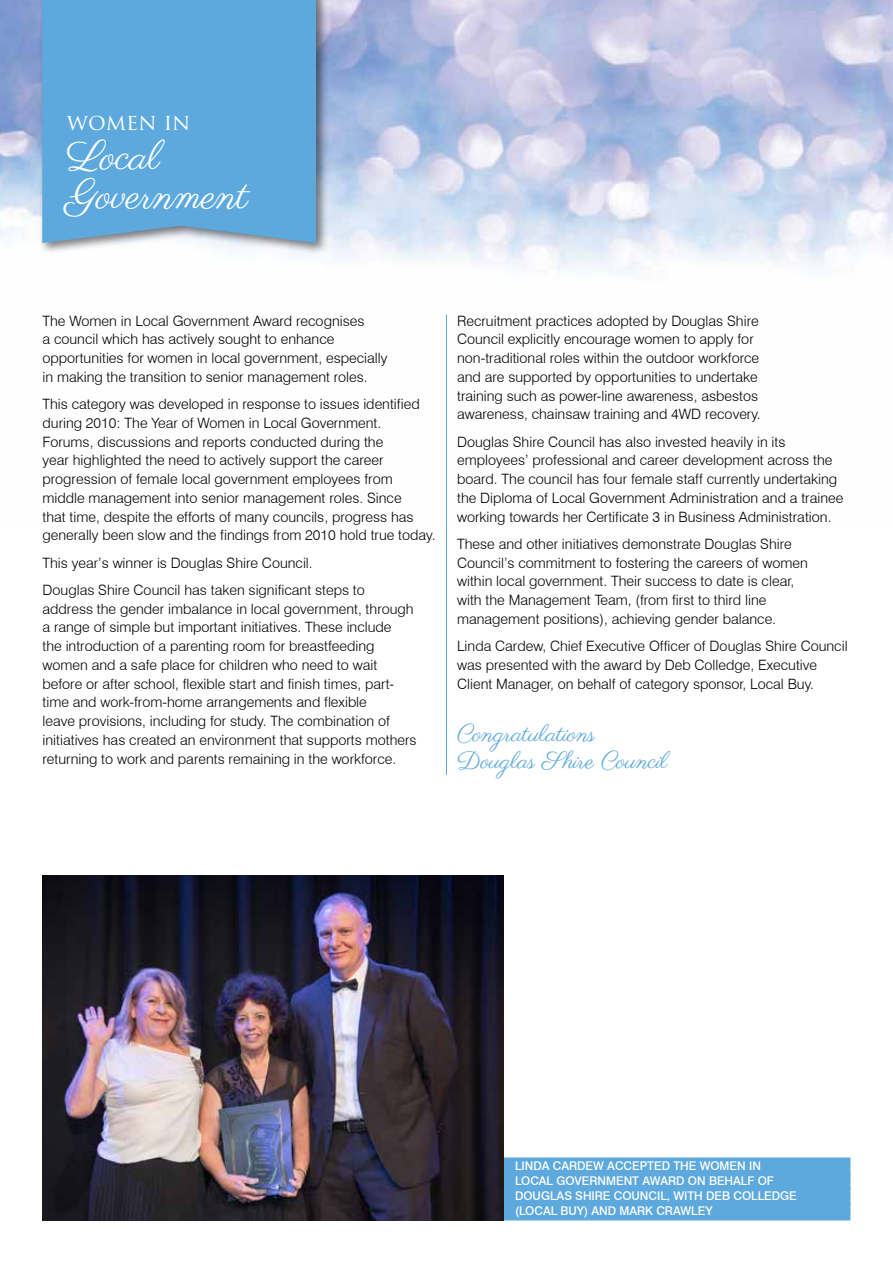
<style>
.page{position:relative;width:893px;height:1263px;background:#fff}
.page>*{position:absolute;margin:0;border:0;box-sizing:border-box;transform-origin:0 0}
.t1{font:41.7px/39px "Parisienne";color:#fff}
.t2{font:24px/27px "Parisienne";color:#5da9dd}
.t3{font:22.05px "Trajan Pro";color:#fff}
.t4{font:300 14.25px/18.8px "Swiss 721 BT";color:#000}
.t5{font:500 12px/15px "Swiss 721 BT";color:#fff}
</style>
<div class="page">
<img style="left:0;top:0;width:893px;height:315px">
<div style="left:38px;top:0;width:290px;height:255px;background:#000;opacity:.5"></div>
<div style="left:42px;top:0;width:274px;height:243px;background:#5da9dd"></div>
<div style="left:502px;top:1157px;width:348px;height:18px;background:#5da9dd"></div>
<div style="left:502px;top:1172px;width:348px;height:18px;background:#5da9dd"></div>
<div style="left:502px;top:1187px;width:348px;height:18px;background:#5da9dd"></div>
<div style="left:502px;top:1202px;width:348px;height:18px;background:#5da9dd"></div>
<img style="left:43px;top:876px;width:461px;height:344px">
<hr style="left:446px;top:315px;width:1px;height:460px;background:#5da9dd">
<h3 class="t3" style="left:67px;top:108px;width:125px">WOMEN IN</h3>
<h1 class="t1" style="left:67px;top:139px;width:183px">Local<br>Government</h1>
<p class="t4" style="left:43px;top:311px;width:346px">The Women in Local Government Award recognises<br>a council which has actively sought to enhance opportunities for women in local government, especially in making the transition to senior management roles.</p>
<p class="t4" style="left:43px;top:394px;width:395px">This category was developed in response to issues identified during 2010: The Year of Women in Local Government.<br>Forums, discussions and reports conducted during the<br>year highlighted the need to actively support the career progression of female local government employees from middle management into senior management roles. Since<br>that time, despite the efforts of many councils, progress has generally been slow and the findings from 2010 hold true today.</p>
<p class="t4" style="left:43px;top:549px;width:324px;line-height:27.3px">This year’s winner is Douglas Shire Council.<br>Douglas Shire Council has taken significant steps to</p>
<p class="t4" style="left:43px;top:599px;width:376px">address the gender imbalance in local government, through a range of simple but important initiatives. These include<br>the introduction of a parenting room for breastfeeding women and a safe place for children who need to wait before or after school, flexible start and finish times, part&shy;time and work-from-home arrangements and flexible<br>leave provisions, including for study. The combination of initiatives has created an environment that supports mothers returning to work and parents remaining in the workforce.</p>
<p class="t4" style="left:457px;top:311px;width:305px">Recruitment practices adopted by Douglas Shire Council explicitly encourage women to apply for non-traditional roles within the outdoor workforce and are supported by opportunities to undertake training such as power-line awareness, asbestos awareness, chainsaw training and 4WD recovery.</p>
<p class="t4" style="left:457px;top:432px;width:388px">Douglas Shire Council has also invested heavily in its employees’ professional and career development across the board. The council has four female staff currently undertaking the Diploma of Local Government Administration and a trainee working towards her Certificate 3 in Business Administration.</p>
<p class="t4" style="left:457px;top:534px;width:352px">These and other initiatives demonstrate Douglas Shire Council’s commitment to fostering the careers of women within local government. Their success to date is clear, with the Management Team, (from first to third line management positions), achieving gender balance.</p>
<p class="t4" style="left:457px;top:636px;width:392px">Linda Cardew, Chief Executive Officer of Douglas Shire Council was presented with the award by Deb Colledge, Executive<br>Client Manager, on behalf of category sponsor, Local Buy.</p>
<h2 class="t2" style="left:457px;top:722px;width:212px">Congratulations<br>Douglas Shire Council</h2>
<p class="t5" style="left:515px;top:1158px;width:283px">LINDA CARDEW ACCEPTED THE WOMEN IN LOCAL GOVERNMENT AWARD ON BEHALF OF DOUGLAS SHIRE COUNCIL, WITH DEB COLLEDGE (LOCAL BUY) AND MARK CRAWLEY</p>
</div>
